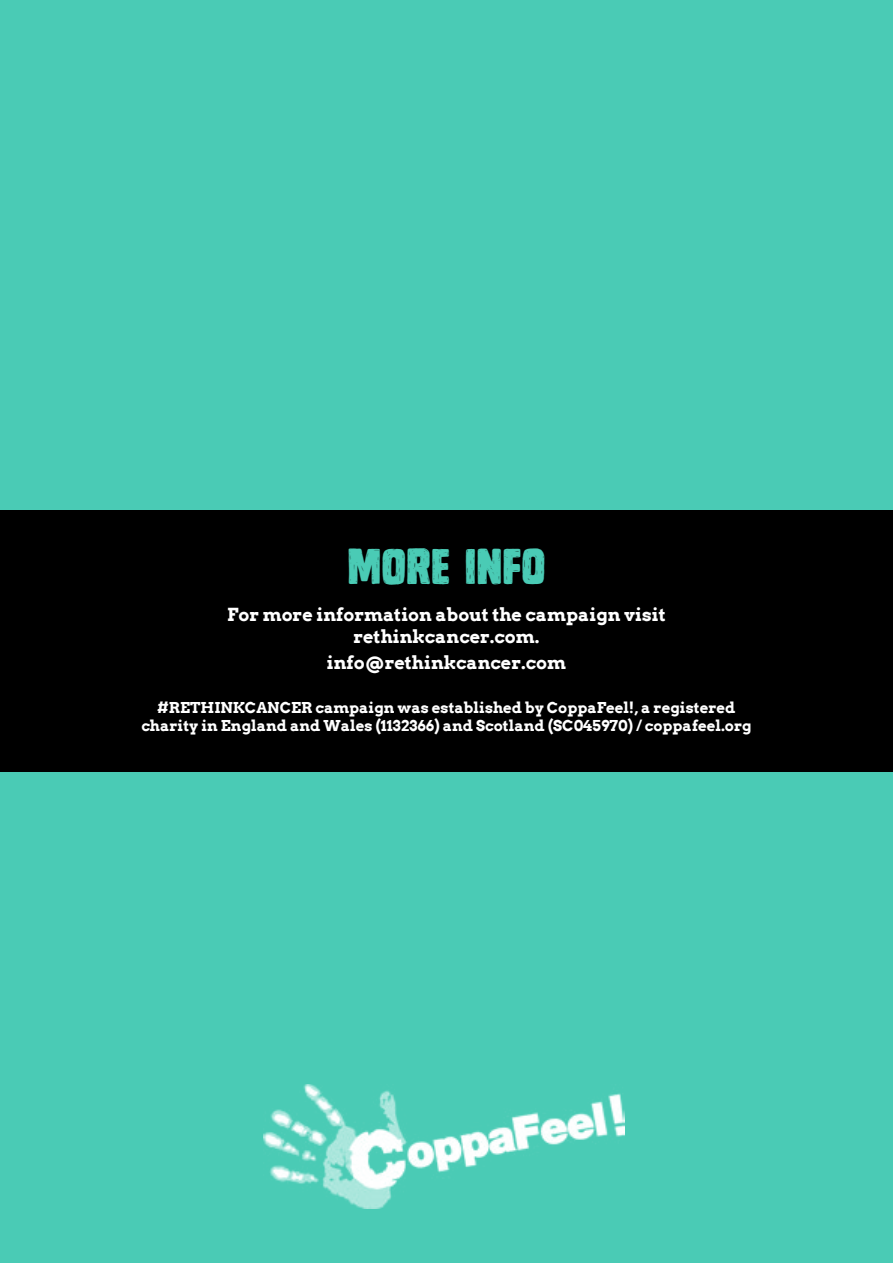
<style>
.page{position:relative;width:893px;height:1263px;background:#4acbb5}
.page>*{position:absolute;margin:0;border:0;box-sizing:border-box;transform-origin:0 0}
.t1{font:48px "Monstro";color:#4acbb5}
.t2{font:700 18px/21.6px "Arvo";color:#fff;text-align:center}
.t3{font:700 15px/18px "Arvo";color:#fff;text-align:center}
</style>
<div class="page">
<div style="left:0;top:510px;width:893px;height:261px;background:#000"></div>
<img style="left:263px;top:1084px;width:361px;height:125px">
<h1 class="t1" style="left:347px;top:541px;width:200px">MORE INFO</h1>
<p class="t2" style="left:227px;top:604px;width:440px">For more information about the campaign visit rethinkcancer.com.</p>
<p class="t2" style="left:327px;top:651px;width:241px">info@rethinkcancer.com</p>
<p class="t3" style="left:141px;top:699px;width:612px">#RETHINKCANCER campaign was established by CoppaFeel!, a registered charity in England and Wales (1132366) and Scotland (SC045970) / coppafeel.org</p>
</div>
